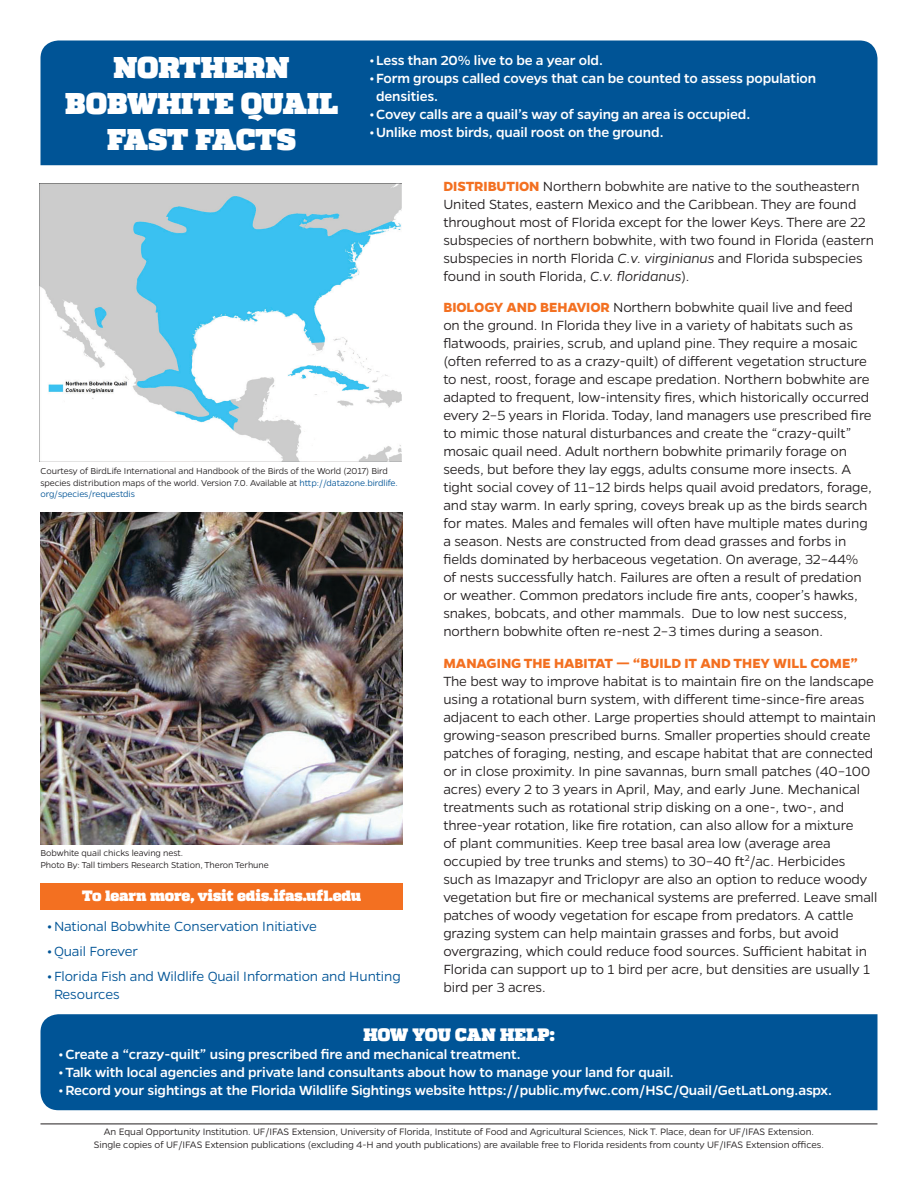
<style>
.page{position:relative;width:918px;height:1188px;background:#fff}
.page>*{position:absolute;margin:0;border:0;box-sizing:border-box;transform-origin:0 0}
.t1{font:800 30px/36px "Quadon";color:#fff;text-align:center}
.subhead_3{font:800 18px "Quadon";color:#fff}
.body{font:300 15px/18px "Gentona";letter-spacing:-.01em;color:#231f20}
.t2{font:500 15px/18px "Gentona";letter-spacing:-.01em;color:#fff}
.t3{font:300 15px/18px "Gentona";letter-spacing:-.01em;color:#005496}
.subhead_3-2{font:800 15px "Quadon";letter-spacing:-.01em;color:#fff}
.footnote{font:300 10.5px/12.6px "Gentona";letter-spacing:-.01em;color:#231f20;text-align:center}
.t4{font:300 9.6px/11.6px "Gentona";letter-spacing:-.01em;color:#231f20}
.s1{font-weight:600}
.s2{color:#005496}
.s3{font-weight:700;color:#f37021}
.s4{font-style:italic}
</style>
<div class="page">
<hr style="left:40px;top:1124px;width:838px;height:1px;background:#231f20">
<div style="left:40px;top:40px;width:838px;height:125px;background:#005496"></div>
<img style="left:40px;top:184px;width:362px;height:277px">
<div style="left:40px;top:883px;width:363px;height:27px;background:#f37021"></div>
<div style="left:40px;top:1014px;width:838px;height:96px;background:#005496"></div>
<img style="left:40px;top:513px;width:363px;height:331px">
<p class="t1" style="left:65px;top:50px;width:274px">NORTHERN<br>BOBWHITE QUAIL<br>FAST FACTS</p>
<p class="t2" style="left:369px;top:51px;width:235px"><span class="s1">•</span>Less than 20% live to be a year old.</p>
<p class="t2" style="left:376px;top:69px;width:442px;text-indent:-7px"><span class="s1">•</span>Form groups called coveys that can be counted to assess population densities.</p>
<p class="t2" style="left:369px;top:105px;width:382px"><span class="s1">•</span>Covey calls are a quail’s way of saying an area is occupied.</p>
<p class="t2" style="left:369px;top:123px;width:296px"><span class="s1">•</span>Unlike most birds, quail roost on the ground.</p>
<p class="t4" style="left:40px;top:465px;width:359px">Courtesy of BirdLife International and Handbook of the Birds of the World (2017) Bird species distribution maps of the world. Version 7.0. Available at <span class="s2">http://datazone.birdlife. org/species/requestdis</span></p>
<p class="t4" style="left:40px;top:847px;width:230px">Bobwhite quail chicks leaving nest.<br>Photo By: Tall timbers Research Station, Theron Terhune</p>
<p class="subhead_3-2" style="left:82px;top:887px;width:281px">To learn more, visit edis.ifas.ufl.edu</p>
<p class="t3" style="left:47px;top:918px;width:271px"><span class="s1">•</span>National Bobwhite Conservation Initiative</p>
<p class="t3" style="left:47px;top:942px;width:92px"><span class="s1">•</span>Quail Forever</p>
<p class="t3" style="left:54px;top:967px;width:348px;text-indent:-7px"><span class="s1">•</span>Florida Fish and Wildlife Quail Information and Hunting<br>Resources</p>
<p class="body" style="left:443px;top:177px;width:432px"><span class="s3">DISTRIBUTION</span> Northern bobwhite are native to the southeastern United States, eastern Mexico and the Caribbean. They are found throughout most of Florida except for the lower Keys. There are 22 subspecies of northern bobwhite, with two found in Florida (eastern subspecies in north Florida <span class="s4">C.v. virginianus</span> and Florida subspecies found in south Florida, <span class="s4">C.v. floridanus</span>).</p>
<p class="body" style="left:443px;top:298px;width:430px"><span class="s3">BIOLOGY AND BEHAVIOR</span> Northern bobwhite quail live and feed on the ground. In Florida they live in a variety of habitats such as flatwoods, prairies, scrub, and upland pine. They require a mosaic (often referred to as a crazy-quilt) of different vegetation structure to nest, roost, forage and escape predation. Northern bobwhite are adapted to frequent, low-intensity fires, which historically occurred every 2–5 years in Florida. Today, land managers use prescribed fire to mimic those natural disturbances and create the “crazy-quilt” mosaic quail need. Adult northern bobwhite primarily forage on seeds, but before they lay eggs, adults consume more insects. A tight social covey of 11–12 birds helps quail avoid predators, forage, and stay warm. In early spring, coveys break up as the birds search for mates. Males and females will often have multiple mates during a season. Nests are constructed from dead grasses and forbs in fields dominated by herbaceous vegetation. On average, 32–44% of nests successfully hatch. Failures are often a result of predation or weather. Common predators include fire ants, cooper’s hawks, snakes, bobcats, and other mammals. Due to low nest success, northern bobwhite often re-nest 2–3 times during a season.</p>
<p class="body" style="left:443px;top:654px;width:436px"><span class="s3">MANAGING THE HABITAT — “BUILD IT AND THEY WILL COME” </span>The best way to improve habitat is to maintain fire on the landscape using a rotational burn system, with different time-since-fire areas adjacent to each other. Large properties should attempt to maintain growing-season prescribed burns. Smaller properties should create patches of foraging, nesting, and escape habitat that are connected or in close proximity. In pine savannas, burn small patches (40–100 acres) every 2 to 3 years in April, May, and early June. Mechanical treatments such as rotational strip disking on a one-, two-, and three-year rotation, like fire rotation, can also allow for a mixture<br>of plant communities. Keep tree basal area low (average area occupied by tree trunks and stems) to 30–40 ft²/ac. Herbicides such as Imazapyr and Triclopyr are also an option to reduce woody vegetation but fire or mechanical systems are preferred. Leave small patches of woody vegetation for escape from predators. A cattle grazing system can help maintain grasses and forbs, but avoid overgrazing, which could reduce food sources. Sufficient habitat in Florida can support up to 1 bird per acre, but densities are usually 1 bird per 3 acres.</p>
<p class="subhead_3" style="left:363px;top:1024px;width:193px">HOW YOU CAN HELP:</p>
<p class="t2" style="left:59px;top:1045px;width:464px"><span class="s1">•</span>Create a “crazy-quilt” using prescribed fire and mechanical treatment.</p>
<p class="t2" style="left:59px;top:1063px;width:617px"><span class="s1">•</span>Talk with local agencies and private land consultants about how to manage your land for quail.</p>
<p class="t2" style="left:59px;top:1081px;width:775px"><span class="s1">•</span>Record your sightings at the Florida Wildlife Sightings website https://public.myfwc.com/HSC/Quail/GetLatLong.aspx.</p>
<p class="footnote" style="left:94px;top:1125px;width:732px">An Equal Opportunity Institution. UF/IFAS Extension, University of Florida, Institute of Food and Agricultural Sciences, Nick T. Place, dean for UF/IFAS Extension.<br>Single copies of UF/IFAS Extension publications (excluding 4-H and youth publications) are available free to Florida residents from county UF/IFAS Extension offices.</p>
</div>
